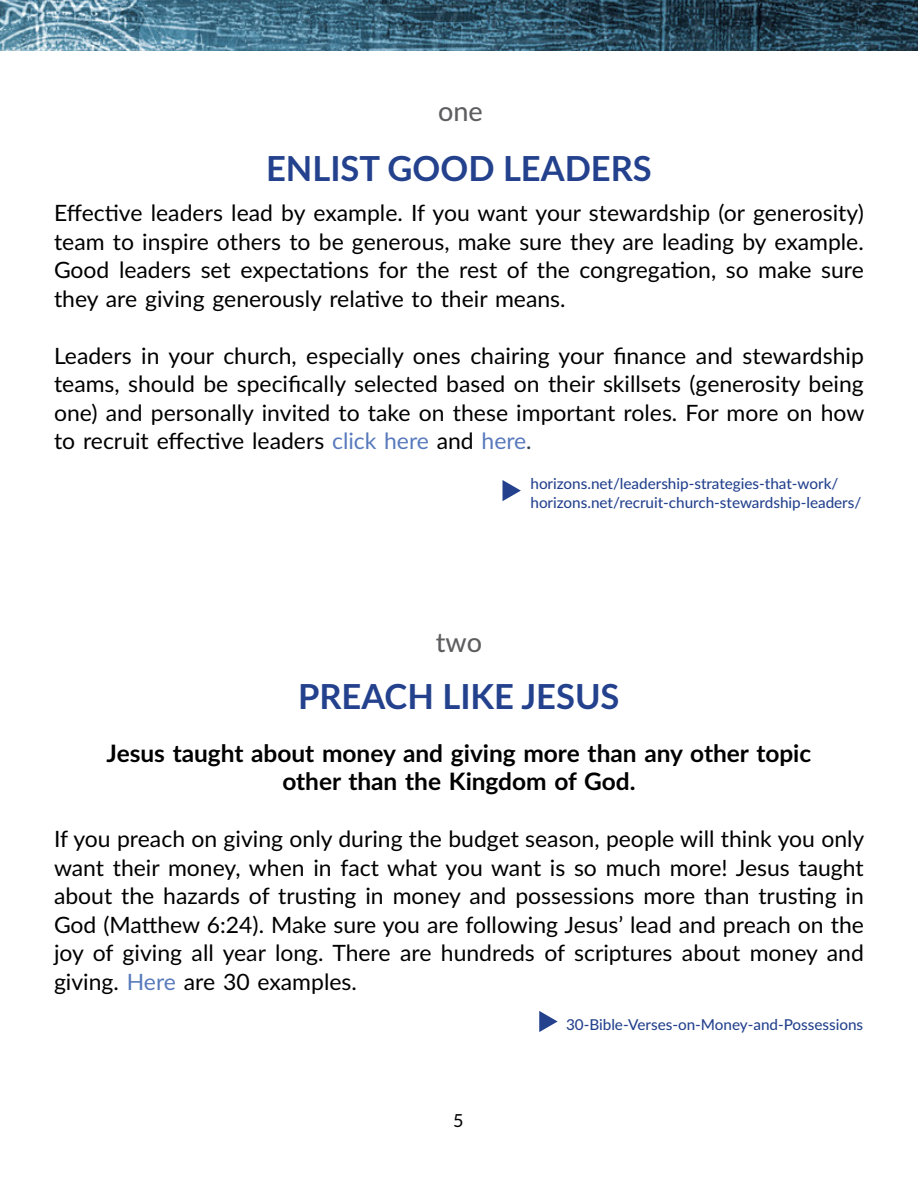
<style>
.page{position:relative;width:918px;height:1188px;background:#fff}
.page>*{position:absolute;margin:0;border:0;box-sizing:border-box;transform-origin:0 0}
.t1{font:700 34.5px "Lato";color:#23418d}
.t2{font:500 27px "Lato";color:#5e5e61}
.t3{font:700 24px/28.5px "Lato";color:#000;text-align:center}
.t4{font:22.5px/28.5px "Lato";color:#000;text-align:justify}
.t5{font:18px "Lato";color:#000}
.t6{font:500 15px/18.9px "Lato";color:#23418d}
.s1{color:#587abc}
.s2{color:#303e49}
</style>
<div class="page">
<img style="left:0;top:0;width:918px;height:51px">
<svg style="left:503px;top:480px;width:18px;height:21px"></svg>
<svg style="left:539px;top:1011px;width:19px;height:21px"></svg>
<p class="t2" style="left:438px;top:92px;width:46px">one</p>
<h1 class="t1" style="left:266px;top:143px;width:387px">ENLIST GOOD LEADERS</h1>
<p class="t4" style="left:54px;top:198px;width:811px">Effective leaders lead by example. If you want your stewardship (or generosity) team to inspire others to be generous, make sure they are leading by example.<br>Good leaders set expectations for the rest of the congregation, so make sure they are giving generously relative to their means.</p>
<p class="t4" style="left:54px;top:340px;width:812px">Leaders in your church, especially ones chairing your finance and stewardship teams, should be specifically selected based on their skillsets (generosity being one) and personally invited to take on these important roles. For more on how to recruit effective leaders <span class="s1">click here</span> and <span class="s1">here</span><span class="s2">.</span></p>
<p class="t2" style="left:436px;top:623px;width:48px">two</p>
<p class="t6" style="left:530px;top:474px;width:332px">horizons.net/leadership-strategies-that-work/ horizons.net/recruit-church-stewardship-leaders/</p>
<h1 class="t1" style="left:298px;top:671px;width:323px">PREACH LIKE JESUS</h1>
<p class="t3" style="left:107px;top:738px;width:706px">Jesus taught about money and giving more than any other topic other than the Kingdom of God.</p>
<p class="t4" style="left:54px;top:824px;width:812px">If you preach on giving only during the budget season, people will think you only want their money, when in fact what you want is so much more! Jesus taught about the hazards of trusting in money and possessions more than trusting in God (Matthew 6:24). Make sure you are following Jesus’ lead and preach on the joy of giving all year long. There are hundreds of scriptures about money and giving. <span class="s1">Here</span> are 30 examples.</p>
<p class="t6" style="left:566px;top:1014px;width:299px">30-Bible-Verses-on-Money-and-Possessions</p>
<p class="t5" style="left:453px;top:1107px;width:12px">5</p>
</div>
